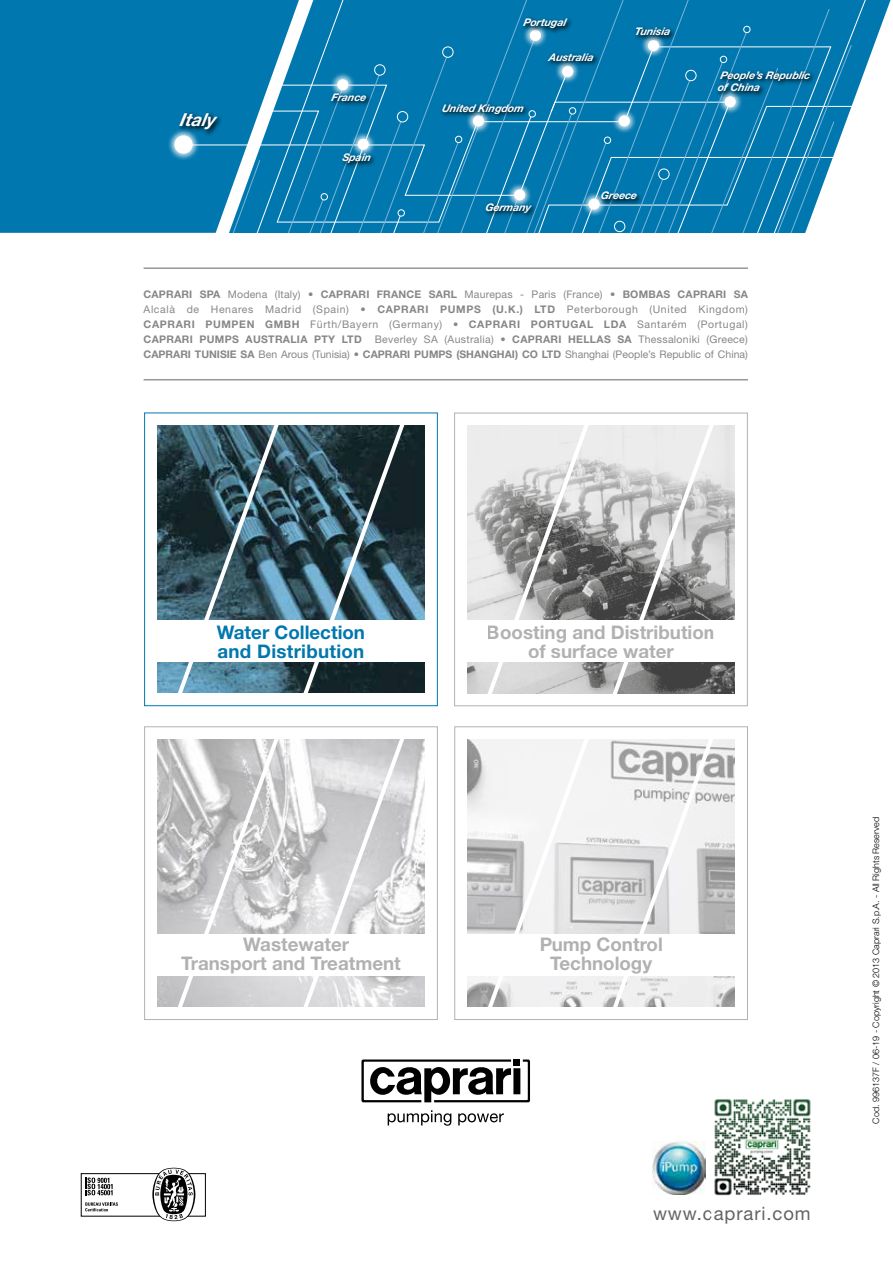
<style>
.page{position:relative;width:893px;height:1263px;background:#fff}
.page>*{position:absolute;margin:0;border:0;box-sizing:border-box;transform-origin:0 0}
.t1{font:700 18.75px/18.8px "Helvetica Neue";color:#646363;text-align:center}
.t2{font:700 18.75px/18.8px "Helvetica Neue";letter-spacing:.005em;color:#0077ae}
.t3{font:18.45px "Helvetica Neue";letter-spacing:.05em;color:#646363}
.t4{font:italic 700 17.85px "Helvetica Neue";color:#fff}
.t5{font:10.5px/15px "Helvetica Neue";color:#878787;text-align:justify}
.t6{font:italic 700 10.5px/12.6px "Helvetica Neue";color:#fff}
.t7{font:300 9px "Helvetica Neue";color:#000}
.s1{font-weight:700}
</style>
<div class="page">
<div style="left:0;top:0;width:231px;height:233px;background:#0077ae"></div>
<div style="left:167px;top:128px;width:33px;height:33px;background:#fff;opacity:.75"></div>
<svg style="left:174px;top:135px;width:19px;height:19px"></svg>
<svg style="left:177px;top:111px;width:1px;height:25px"></svg>
<svg style="left:178px;top:101px;width:53px;height:95px;background:#127bab"></svg>
<svg style="left:231px;top:0;width:640px;height:233px;background:#1b84b4"></svg>
<div style="left:529px;top:110px;width:7px;height:8px;border:1px solid #fff;border-radius:50%"></div>
<svg style="left:388px;top:1110px;width:63px;height:16px"></svg>
<svg style="left:458px;top:1113px;width:46px;height:12px"></svg>
<svg style="left:361px;top:1059px;width:169px;height:43px"></svg>
<hr style="left:144px;top:379px;width:604px;height:1px;background:#646363">
<hr style="left:144px;top:268px;width:604px;height:1px;background:#646363">
<img style="left:652px;top:1142px;width:53px;height:52px">
<img style="left:468px;top:739px;width:141px;height:268px">
<svg style="left:482px;top:739px;width:113px;height:268px"></svg>
<svg style="left:609px;top:739px;width:102px;height:268px"></svg>
<div style="left:460px;top:934px;width:283px;height:41px;background:#fff"></div>
<img style="left:467px;top:426px;width:267px;height:267px">
<svg style="left:482px;top:412px;width:113px;height:282px;background:#bebebe"></svg>
<svg style="left:609px;top:412px;width:111px;height:282px;background:#b2b1b1"></svg>
<div style="left:460px;top:620px;width:282px;height:41px;background:#fff"></div>
<img style="left:157px;top:739px;width:268px;height:268px">
<svg style="left:172px;top:739px;width:113px;height:268px;background:#cdccce"></svg>
<svg style="left:298px;top:739px;width:112px;height:268px"></svg>
<div style="left:150px;top:934px;width:282px;height:41px;background:#fff"></div>
<img style="left:157px;top:426px;width:268px;height:267px">
<svg style="left:172px;top:425px;width:113px;height:268px;background:#40606d"></svg>
<svg style="left:298px;top:425px;width:112px;height:268px;background:#324b55"></svg>
<div style="left:144px;top:412px;width:294px;height:294px;border:1px solid #0077ae"></div>
<div style="left:150px;top:620px;width:282px;height:41px;background:#fff"></div>
<div style="left:81px;top:1173px;width:125px;height:43px;border:1px solid #000"></div>
<svg style="left:152px;top:1168px;width:43px;height:53px"></svg>
<svg style="left:86px;top:1177px;width:27px;height:18px"></svg>
<svg style="left:85px;top:1202px;width:33px;height:9px"></svg>
<svg style="left:711px;top:623px;width:100px;height:573px"></svg>
<h3 class="t4" style="left:179px;top:109px;width:37px">Italy</h3>
<p class="t6" style="left:331px;top:91px;width:39px">France</p>
<p class="t6" style="left:342px;top:151px;width:32px">Sp ain</p>
<p class="t6" style="left:523px;top:16px;width:47px">Portugal</p>
<p class="t6" style="left:442px;top:101px;width:85px">United King dom</p>
<p class="t6" style="left:549px;top:50px;width:48px">A ustralia</p>
<p class="t6" style="left:634px;top:24px;width:39px">Tunisia</p>
<p class="t6" style="left:485px;top:200px;width:47px">Germany</p>
<p class="t6" style="left:601px;top:189px;width:40px">Greece</p>
<p class="t6" style="left:717px;top:68px;width:96px">Peop le’s Rep ublic of China</p>
<p class="t5" style="left:144px;top:287px;width:606px"><span class="s1">CAPRARI SPA</span> Modena (Italy) • <span class="s1">CAPRARI FRANCE SARL</span> Maurepas - Paris (France) • <span class="s1">BOMBAS CAPRARI SA </span>Alcalà de Henares Madrid (Spain) • <span class="s1">CAPRARI PUMPS (U.K.) LTD</span> Peterborough (United Kingdom)<br><span class="s1">CAPRARI PUMPEN GMBH</span> Fürth/Bayern (Germany) • <span class="s1">CAPRARI PORTUGAL LDA</span> Santarém (Portugal)<br><span class="s1">CAPRARI PUMPS AUSTRALIA PTY LTD</span> Beverley SA (Australia) • <span class="s1">CAPRARI HELLAS SA</span> Thessaloniki (Greece)<br><span class="s1">CAPRARI TUNISIE SA</span> Ben Arous (Tunisia) • <span class="s1">CAPRARI PUMPS (SHANGHAI) CO LTD</span> Shanghai (People’s Republic of China)</p>
<h1 class="t2" style="left:217px;top:622px;width:150px">Water Collection and Distribution</h1>
<h1 class="t1" style="left:181px;top:935px;width:221px">Wastewater<br>Transport and Treatment</h1>
<h1 class="t1" style="left:487px;top:622px;width:230px">Boosting and Distribution of surface water</h1>
<h1 class="t1" style="left:539px;top:935px;width:125px">Pump Control<br>Technology</h1>
<h2 class="t3" style="left:653px;top:1202px;width:159px">www.caprari.com</h2>
<p class="t7" style="left:871px;top:1123px;width:308px;rotate:-90deg">Cod. 996137F / 06-19 - Copyright © 2013 Caprari S.p.A. - All Rights Reserved</p>
</div>
